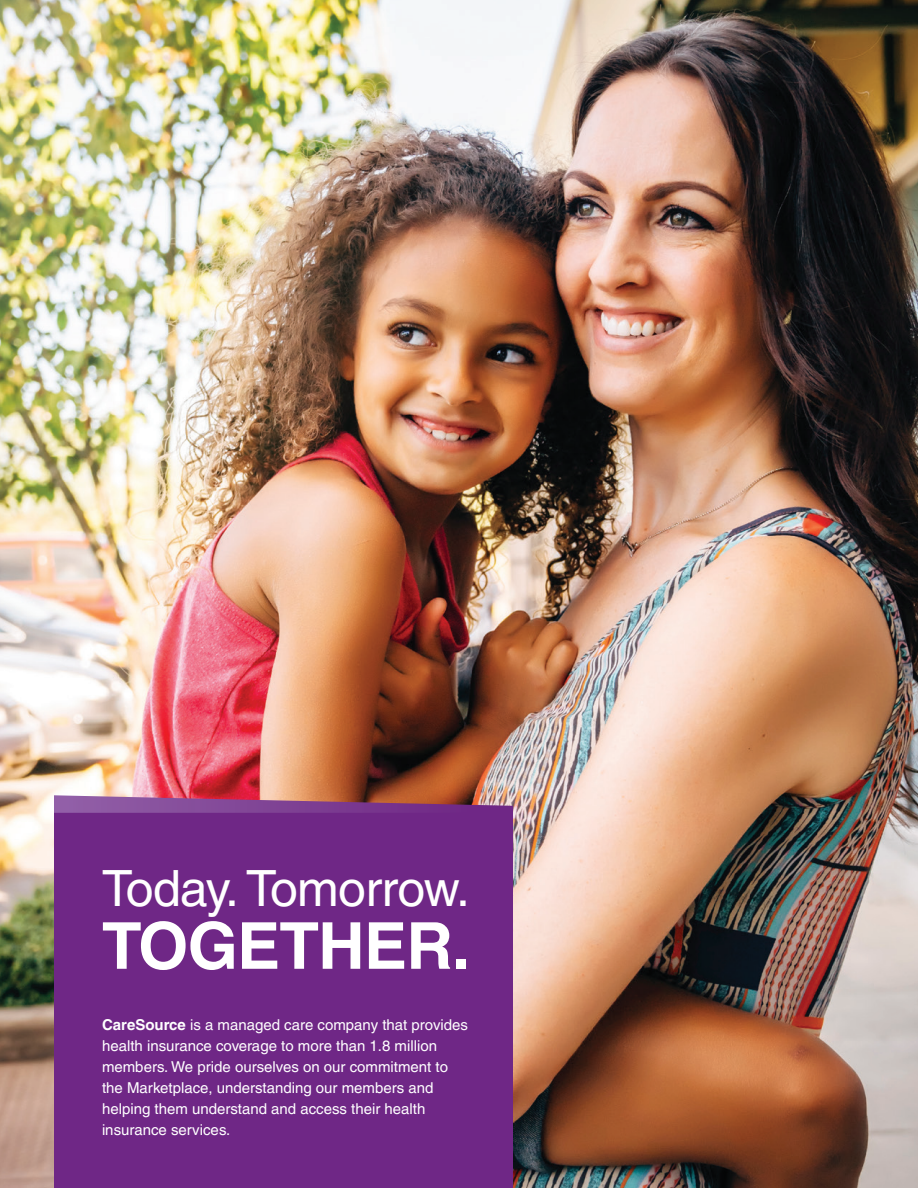
<style>
.page{position:relative;width:918px;height:1188px;background:#fff}
.page>*{position:absolute;margin:0;border:0;box-sizing:border-box;transform-origin:0 0}
.t1{font:700 64.65px "Helvetica LT Pro";letter-spacing:-.015em;color:#fff}
.t2{font:49.95px "Helvetica LT Pro";letter-spacing:-.015em;color:#fff}
.Body{font:15px/21px "Helvetica LT Pro";color:#fff}
.s1{font-weight:700}
</style>
<div class="page">
<img style="left:0;top:0;width:918px;height:1188px">
<div style="left:54px;top:809px;width:459px;height:379px;background:#6f2786"></div>
<img style="left:54px;top:795px;width:459px;height:18px">
<p class="t2" style="left:102px;top:860px;width:370px">Today. Tomorrow.</p>
<p class="t1" style="left:102px;top:907px;width:370px">TOGETHER.</p>
<p class="Body" style="left:102px;top:1014px;width:368px"><span class="s1">CareSource</span> is a managed care company that provides health insurance coverage to more than 1.8 million members. We pride ourselves on our commitment to the Marketplace, understanding our members and helping them understand and access their health insurance services.</p>
</div>
